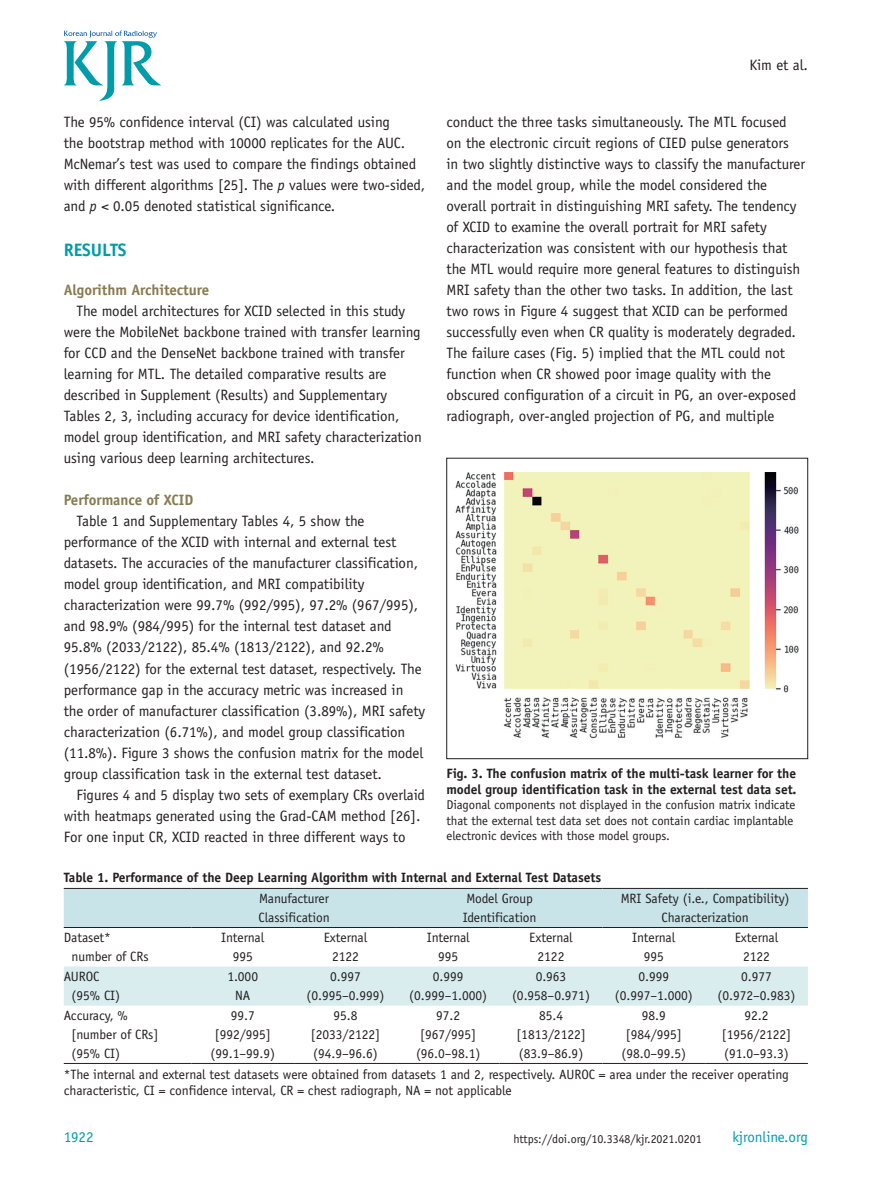
<style>
.page{position:relative;width:893px;height:1191px;background:#fff}
.page>*{position:absolute;margin:0;border:0;box-sizing:border-box;transform-origin:0 0}
.t1{font:700 18px "Officina Sans Std";letter-spacing:-.005em;color:#009caa}
.t2{font:15px/21px "Officina Sans Std";letter-spacing:-.005em;color:#231f20}
.t3{font:700 15px "Officina Sans Std";letter-spacing:-.005em;color:#887a51}
.t4{font:15px "Officina Sans Std";letter-spacing:-.005em;color:#009caa}
.t5{font:13.5px/18.8px "Officina Sans Std";letter-spacing:-.005em;color:#231f20;text-align:center}
.t6{font:700 13.5px/16.2px "Officina Sans Std";letter-spacing:-.005em;color:#231f20}
.t7{font:12.75px/15.3px "Officina Sans Std";letter-spacing:-.005em;color:#231f20}
.t8{font:12px "Officina Sans Std";letter-spacing:-.005em;color:#231f20}
.s1{font-style:italic}
</style>
<div class="page">
<svg style="left:64px;top:31px;width:97px;height:70px"></svg>
<img style="left:455px;top:472px;width:344px;height:267px">
<div style="left:446px;top:458px;width:362px;height:301px;border:1px solid #231f20"></div>
<div style="left:64px;top:889px;width:744px;height:38px;background:#c9e4e9"></div>
<div style="left:64px;top:966px;width:744px;height:39px;background:#d9edef"></div>
<hr style="left:64px;top:1063px;width:127px;height:1px;background:#231f20">
<hr style="left:191px;top:1063px;width:103px;height:1px;background:#231f20">
<hr style="left:294px;top:1063px;width:103px;height:1px;background:#231f20">
<hr style="left:397px;top:1063px;width:103px;height:1px;background:#231f20">
<hr style="left:500px;top:1063px;width:102px;height:1px;background:#231f20">
<hr style="left:602px;top:1063px;width:103px;height:1px;background:#231f20">
<hr style="left:705px;top:1063px;width:103px;height:1px;background:#231f20">
<hr style="left:64px;top:888px;width:127px;height:1px;background:#231f20">
<hr style="left:191px;top:888px;width:103px;height:1px;background:#231f20">
<hr style="left:294px;top:888px;width:103px;height:1px;background:#231f20">
<hr style="left:397px;top:888px;width:103px;height:1px;background:#231f20">
<hr style="left:500px;top:888px;width:102px;height:1px;background:#231f20">
<hr style="left:602px;top:888px;width:103px;height:1px;background:#231f20">
<hr style="left:705px;top:888px;width:103px;height:1px;background:#231f20">
<hr style="left:64px;top:927px;width:127px;height:1px;background:#231f20">
<hr style="left:191px;top:927px;width:103px;height:1px;background:#231f20">
<hr style="left:294px;top:927px;width:103px;height:1px;background:#231f20">
<hr style="left:397px;top:927px;width:103px;height:1px;background:#231f20">
<hr style="left:500px;top:927px;width:102px;height:1px;background:#231f20">
<hr style="left:602px;top:927px;width:103px;height:1px;background:#231f20">
<hr style="left:705px;top:927px;width:103px;height:1px;background:#231f20">
<p class="t2" style="left:749px;top:54px;width:60px">Kim et al.</p>
<p class="t2" style="left:64px;top:112px;width:363px">The 95% confidence interval (CI) was calculated using<br>the bootstrap method with 10000 replicates for the AUC.<br>McNemar’s test was used to compare the findings obtained with different algorithms [25]. The <span class="s1">p</span> values were two-sided, and <span class="s1">p</span> &lt; 0.05 denoted statistical significance.</p>
<p class="t1" style="left:64px;top:238px;width:64px">RESULTS</p>
<p class="t3" style="left:64px;top:281px;width:147px">Algorithm Architecture</p>
<p class="t2" style="left:64px;top:301px;width:360px;text-indent:13px">The model architectures for XCID selected in this study were the MobileNet backbone trained with transfer learning for CCD and the DenseNet backbone trained with transfer learning for MTL. The detailed comparative results are described in Supplement (Results) and Supplementary Tables 2, 3, including accuracy for device identification, model group identification, and MRI safety characterization using various deep learning architectures.</p>
<p class="t3" style="left:64px;top:491px;width:131px">Performance of XCID</p>
<p class="t2" style="left:64px;top:511px;width:363px;text-indent:13px">Table 1 and Supplementary Tables 4, 5 show the performance of the XCID with internal and external test datasets. The accuracies of the manufacturer classification, model group identification, and MRI compatibility characterization were 99.7% (992/995), 97.2% (967/995), and 98.9% (984/995) for the internal test dataset and 95.8% (2033/2122), 85.4% (1813/2122), and 92.2% (1956/2122) for the external test dataset, respectively. The performance gap in the accuracy metric was increased in the order of manufacturer classification (3.89%), MRI safety characterization (6.71%), and model group classification (11.8%). Figure 3 shows the confusion matrix for the model group classification task in the external test dataset.</p>
<p class="t2" style="left:64px;top:784px;width:363px;text-indent:13px">Figures 4 and 5 display two sets of exemplary CRs overlaid with heatmaps generated using the Grad-CAM method [26].<br>For one input CR, XCID reacted in three different ways to</p>
<p class="t2" style="left:446px;top:112px;width:360px">conduct the three tasks simultaneously. The MTL focused on the electronic circuit regions of CIED pulse generators<br>in two slightly distinctive ways to classify the manufacturer and the model group, while the model considered the overall portrait in distinguishing MRI safety. The tendency of XCID to examine the overall portrait for MRI safety characterization was consistent with our hypothesis that the MTL would require more general features to distinguish MRI safety than the other two tasks. In addition, the last two rows in Figure 4 suggest that XCID can be performed successfully even when CR quality is moderately degraded.<br>The failure cases (Fig. 5) implied that the MTL could not function when CR showed poor image quality with the obscured configuration of a circuit in PG, an over-exposed radiograph, over-angled projection of PG, and multiple</p>
<p class="t6" style="left:446px;top:764px;width:352px">Fig. 3. The confusion matrix of the multi-task learner for the model group identification task in the external test data set.</p>
<p class="t7" style="left:446px;top:797px;width:350px">Diagonal components not displayed in the confusion matrix indicate that the external test data set does not contain cardiac implantable electronic devices with those model groups.</p>
<p class="t6" style="left:64px;top:869px;width:539px">Table 1. Performance of the Deep Learning Algorithm with Internal and External Test Datasets</p>
<p class="t5" style="left:259px;top:889px;width:73px;text-align:left">Manufacturer<br>Classification</p>
<p class="t5" style="left:463px;top:889px;width:75px;text-align:left">Model Group<br>Identification</p>
<p class="t5" style="left:621px;top:889px;width:170px">MRI Safety (i.e., Compatibility)<br>Characterization</p>
<p class="t5" style="left:72px;top:928px;width:78px;text-align:left;text-indent:-8px">Dataset* number of CRs</p>
<p class="t5" style="left:221px;top:928px;width:45px">Internal<br>995</p>
<p class="t5" style="left:324px;top:928px;width:45px">External<br>2122</p>
<p class="t5" style="left:427px;top:928px;width:45px">Internal<br>995</p>
<p class="t5" style="left:529px;top:928px;width:45px">External<br>2122</p>
<p class="t5" style="left:632px;top:928px;width:45px">Internal<br>995</p>
<p class="t5" style="left:735px;top:928px;width:45px">External<br>2122</p>
<p class="t5" style="left:72px;top:967px;width:50px;text-align:left;text-indent:-8px">AUROC (95% CI)</p>
<p class="t5" style="left:227px;top:967px;width:32px">1.000<br>NA</p>
<p class="t5" style="left:306px;top:967px;width:79px">0.997 (0.995–0.999)</p>
<p class="t5" style="left:409px;top:967px;width:79px">0.999 (0.999–1.000)</p>
<p class="t5" style="left:512px;top:967px;width:79px">0.963 (0.958–0.971)</p>
<p class="t5" style="left:615px;top:967px;width:79px">0.999 (0.997–1.000)</p>
<p class="t5" style="left:718px;top:967px;width:79px">0.977 (0.972–0.983)</p>
<p class="t5" style="left:72px;top:1006px;width:88px;text-align:left;text-indent:-8px">Accuracy, % [number of CRs] (95% CI)</p>
<p class="t5" style="left:210px;top:1006px;width:66px">99.7 [992/995] (99.1–99.9)</p>
<p class="t5" style="left:311px;top:1006px;width:71px">95.8 [2033/2122] (94.9–96.6)</p>
<p class="t5" style="left:416px;top:1006px;width:66px">97.2 [967/995] (96.0–98.1)</p>
<p class="t5" style="left:516px;top:1006px;width:71px">85.4 [1813/2122] (83.9–86.9)</p>
<p class="t5" style="left:621px;top:1006px;width:66px">98.9 [984/995] (98.0–99.5)</p>
<p class="t5" style="left:722px;top:1006px;width:71px">92.2 [1956/2122] (91.0–93.3)</p>
<p class="t5" style="left:64px;top:1066px;width:727px;line-height:16.2px;text-align:left">*The internal and external test datasets were obtained from datasets 1 and 2, respectively. AUROC = area under the receiver operating characteristic, CI = confidence interval, CR = chest radiograph, NA = not applicable</p>
<p class="t4" style="left:64px;top:1128px;width:31px">1922</p>
<p class="t8" style="left:513px;top:1132px;width:190px">https://doi.org/10.3348/kjr.2021.0201</p>
<p class="t4" style="left:732px;top:1128px;width:77px">kjronline.org</p>
</div>
